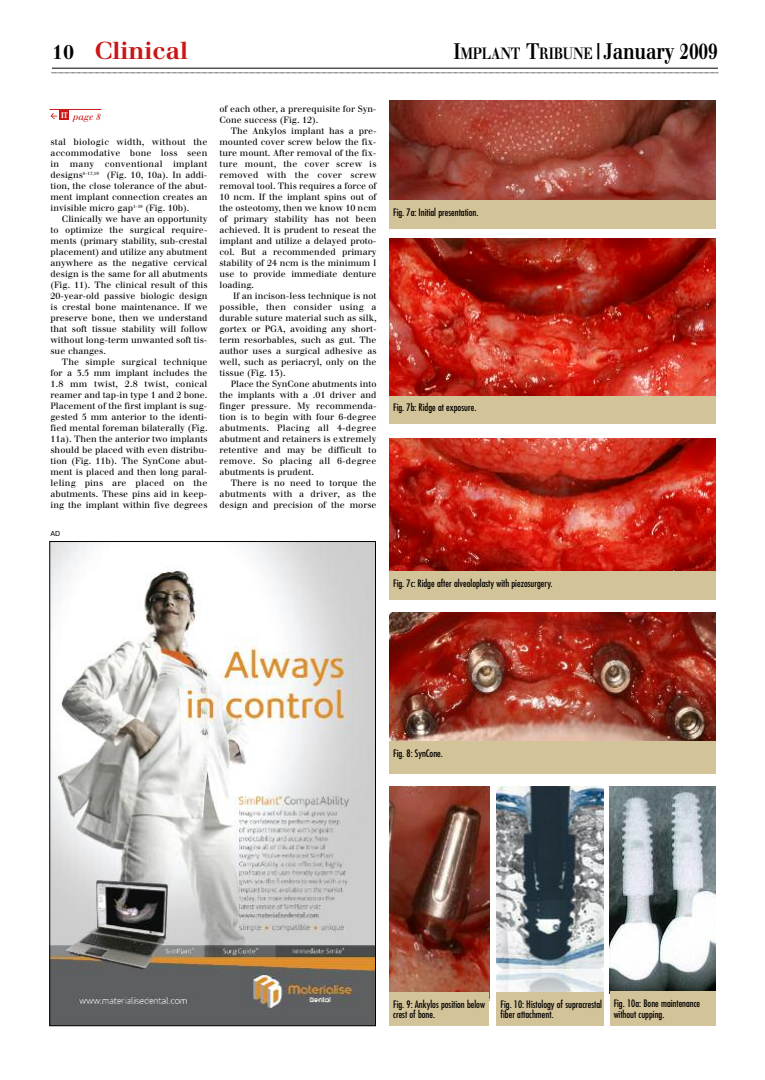
<style>
.page{position:relative;width:765px;height:1080px;background:#fff}
.page>*{position:absolute;margin:0;border:0;box-sizing:border-box;transform-origin:0 0}
.t1{font:700 24px "Walbaum";color:#ca1615}
.t2{font:700 22px "Walbaum";letter-spacing:-.01em;color:#000;scale:.8 1}
.t3{font:condensed 10px/10.5px "Futura";color:#000}
.t4{font:9px/11px "Walbaum";color:#000;text-align:justify}
.t5{font:italic 9px "Walbaum";color:#ca1615}
.t6{font:7px "Helvetica";color:#000}
.s1{font-size:20px;color:#000}
.s2{font-size:16px}
</style>
<div class="page">
<hr style="left:52px;top:68px;width:666px;height:1px;background:#000">
<svg style="left:52px;top:73px;width:666px;height:1px"></svg>
<img style="left:389px;top:101px;width:327px;height:99px">
<div style="left:389px;top:200px;width:327px;height:29px;background:#d3c399"></div>
<hr style="left:50px;top:109px;width:51px;height:1px;background:#ca1615">
<div style="left:59px;top:111px;width:10px;height:9px;background:#ca1615"></div>
<img style="left:389px;top:238px;width:327px;height:158px">
<div style="left:389px;top:396px;width:327px;height:28px;background:#d3c399"></div>
<img style="left:389px;top:439px;width:327px;height:133px">
<div style="left:389px;top:572px;width:327px;height:28px;background:#d3c399"></div>
<img style="left:389px;top:613px;width:327px;height:128px">
<div style="left:389px;top:741px;width:327px;height:33px;background:#d3c399"></div>
<img style="left:389px;top:786px;width:100px;height:206px">
<div style="left:389px;top:992px;width:100px;height:34px;background:#d3c399"></div>
<img style="left:497px;top:786px;width:107px;height:206px">
<div style="left:497px;top:992px;width:107px;height:34px;background:#d3c399"></div>
<img style="left:610px;top:786px;width:106px;height:206px">
<div style="left:610px;top:992px;width:106px;height:34px;background:#d3c399"></div>
<img style="left:51px;top:543px;width:323px;height:481px">
<div style="left:49px;top:541px;width:327px;height:485px;border:1px solid #000"></div>
<h1 class="t1" style="left:52px;top:42px;width:138px"><span class="s1">10</span> Clinical</h1>
<h2 class="t2" style="left:453px;top:43px;width:332px">I<span class="s2">MPLANT</span> T<span class="s2">RIBUNE</span> | January 2009</h2>
<p class="t5" style="left:61px;top:113px;width:42px"><sup>IT</sup> page 8</p>
<p class="t4" style="left:50px;top:137px;width:159px">stal biologic width, without the accommodative bone loss seen in many conventional implant designs<sup>8–17,19</sup> (Fig. 10, 10a). In addi&shy;tion, the close tolerance of the abut&shy;ment implant connection creates an invisible micro gap<sup>1–19</sup> (Fig. 10b).</p>
<p class="t4" style="left:50px;top:214px;width:159px;text-indent:11px">Clinically we have an opportunity to optimize the surgical require&shy;ments (primary stability, sub-crestal placement) and utilize any abutment anywhere as the negative cervical design is the same for all abutments (Fig. 11). The clinical result of this 20-year-old passive biologic design is crestal bone maintenance. If we preserve bone, then we understand that soft tissue stability will follow without long-term unwanted soft tis&shy;sue changes.</p>
<p class="t4" style="left:50px;top:357px;width:159px;text-indent:11px">The simple surgical technique for a 3.5 mm implant includes the 1.8 mm twist, 2.8 twist, conical reamer and tap-in type 1 and 2 bone.<br>Placement of the first implant is sug&shy;gested 5 mm anterior to the identi&shy;fied mental foreman bilaterally (Fig.<br>11a). Then the anterior two implants should be placed with even distribu&shy;tion (Fig. 11b). The SynCone abut&shy;ment is placed and then long paral&shy;leling pins are placed on the abutments. These pins aid in keep&shy;ing the implant within five degrees</p>
<p class="t6" style="left:50px;top:531px;width:11px">AD</p>
<p class="t4" style="left:219px;top:104px;width:159px">of each other, a prerequisite for Syn-<br>Cone success (Fig. 12).</p>
<p class="t4" style="left:219px;top:126px;width:159px;text-indent:11px">The Ankylos implant has a pre&shy;mounted cover screw below the fix&shy;ture mount. After removal of the fix&shy;ture mount, the cover screw is removed with the cover screw removal tool. This requires a force of 10 ncm. If the implant spins out of the osteotomy, then we know 10 ncm of primary stability has not been achieved. It is prudent to reseat the implant and utilize a delayed proto&shy;col. But a recommended primary stability of 24 ncm is the minimum I use to provide immediate denture loading.</p>
<p class="t4" style="left:219px;top:291px;width:159px;text-indent:14px">If an incison-less technique is not possible, then consider using a durable suture material such as silk, gortex or PGA, avoiding any short&shy;term resorbables, such as gut. The author uses a surgical adhesive as well, such as periacryl, only on the tissue (Fig. 13).</p>
<p class="t4" style="left:220px;top:379px;width:159px;text-indent:11px">Place the SynCone abutments into the implants with a .01 driver and finger pressure. My recommenda&shy;tion is to begin with four 6-degree abutments. Placing all 4-degree abutment and retainers is extremely retentive and may be difficult to remove. So placing all 6-degree abutments is prudent.</p>
<p class="t4" style="left:220px;top:478px;width:159px;text-indent:11px">There is no need to torque the abutments with a driver, as the design and precision of the morse</p>
<p class="t3" style="left:393px;top:207px;width:87px">Fig. 7a: Initial presentation.</p>
<p class="t3" style="left:393px;top:403px;width:85px">Fig. 7b: Ridge at exposure.</p>
<p class="t3" style="left:393px;top:579px;width:161px">Fig. 7c: Ridge after alveoloplasty with piezosurgery.</p>
<p class="t3" style="left:393px;top:749px;width:51px">Fig. 8: SynCone.</p>
<p class="t3" style="left:393px;top:999px;width:93px">Fig. 9: Ankylos position below crest of bone.</p>
<p class="t3" style="left:501px;top:999px;width:103px">Fig. 10: Histology of supracrestal fiber attachment.</p>
<p class="t3" style="left:614px;top:999px;width:88px">Fig. 10a: Bone maintenance without cupping.</p>
</div>
